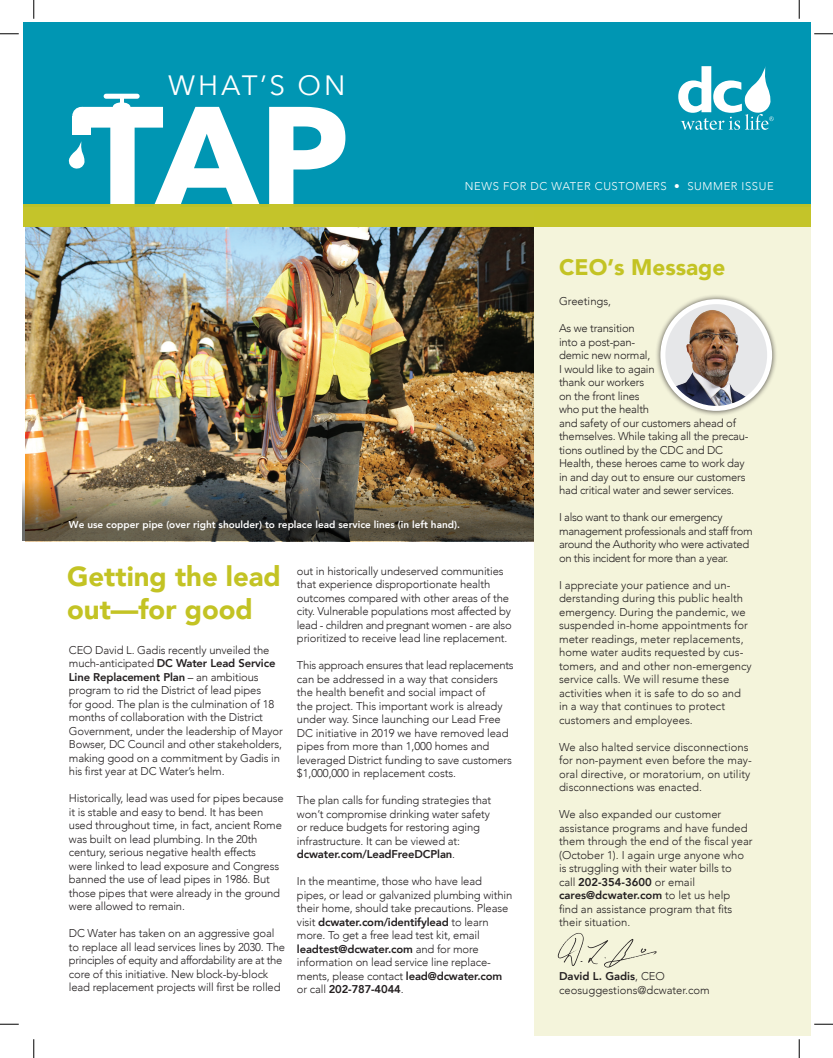
<style>
.page{position:relative;width:833px;height:1058px;background:#fff}
.page>*{position:absolute;margin:0;border:0;box-sizing:border-box;transform-origin:0 0}
.t1{font:27.88px "Avenir Next";letter-spacing:.1em;color:#fff}
.t2{font:900 27.5px/33px "Avenir";color:#c3c324}
.t3{font:900 22.5px "Avenir";color:#c3c324}
.t4{font:300 11.25px/13.5px "Avenir";letter-spacing:-.015em;color:#231f20}
.t5{font:300 11.25px "Avenir";letter-spacing:.05em;color:#fff}
.t6{font:800 11.25px "Avenir";color:#231f20}
.t7{font:800 10px "Avenir";color:#fff}
.s1{font-weight:800}
.s2{font-weight:300}
</style>
<div class="page">
<img style="left:23px;top:227px;width:511px;height:314px">
<div style="left:534px;top:204px;width:276px;height:831px;background:#f4f4db"></div>
<div style="left:22px;top:22px;width:788px;height:185px;background:#0096b3"></div>
<svg style="left:678px;top:66px;width:95px;height:64px"></svg>
<div style="left:104px;top:94px;width:36px;height:5px;background:#fff;border-radius:3px"></div>
<svg style="left:68px;top:95px;width:277px;height:109px"></svg>
<div style="left:22px;top:204px;width:788px;height:23px;background:#c3c324"></div>
<svg style="left:558px;top:933px;width:98px;height:34px"></svg>
<div style="left:654px;top:293px;width:123px;height:123px;background:#231f20;opacity:.75"></div>
<img style="left:662px;top:302px;width:107px;height:106px;border-radius:53px">
<div style="left:660px;top:299px;width:112px;height:112px;border:5px solid #fff;border-radius:50%"></div>
<svg style="left:0;top:33px;width:19px;height:2px"></svg>
<svg style="left:814px;top:33px;width:18px;height:2px"></svg>
<svg style="left:0;top:1023px;width:19px;height:2px"></svg>
<svg style="left:814px;top:1023px;width:18px;height:2px"></svg>
<svg style="left:33px;top:0;width:2px;height:19px"></svg>
<svg style="left:33px;top:1039px;width:2px;height:19px"></svg>
<svg style="left:798px;top:0;width:2px;height:19px"></svg>
<svg style="left:798px;top:1039px;width:2px;height:19px"></svg>
<p class="t1" style="left:168px;top:62px;width:179px">WHAT’S ON</p>
<p class="t5" style="left:465px;top:179px;width:310px">NEWS FOR DC WATER CUSTOMERS • SUMMER ISSUE</p>
<p class="t7" style="left:69px;top:516px;width:392px">We use copper pipe (over right shoulder) to replace lead service lines (in left hand).</p>
<p class="t2" style="left:67px;top:559px;width:215px">Getting the lead out—for good</p>
<p class="t4" style="left:69px;top:643px;width:215px">CEO David L. Gadis recently unveiled the much-anticipated <span class="s1">DC Water Lead Service Line Replacement Plan</span> – an ambitious program to rid the District of lead pipes<br>for good. The plan is the culmination of 18 months of collaboration with the District Government, under the leadership of Mayor Bowser, DC Council and other stakeholders, making good on a commitment by Gadis in his first year at DC Water’s helm.</p>
<p class="t4" style="left:69px;top:791px;width:216px">Historically, lead was used for pipes because it is stable and easy to bend. It has been used throughout time, in fact, ancient Rome was built on lead plumbing. In the 20th century, serious negative health effects<br>were linked to lead exposure and Congress banned the use of lead pipes in 1986. But those pipes that were already in the ground were allowed to remain.</p>
<p class="t4" style="left:69px;top:926px;width:218px">DC Water has taken on an aggressive goal to replace all lead services lines by 2030. The principles of equity and affordability are at the core of this initiative. New block-by-block lead replacement projects will first be rolled</p>
<p class="t4" style="left:297px;top:564px;width:216px">out in historically undeserved communities that experience disproportionate health outcomes compared with other areas of the city. Vulnerable populations most affected by lead - children and pregnant women - are also prioritized to receive lead line replacement.</p>
<p class="t4" style="left:297px;top:658px;width:218px">This approach ensures that lead replacements can be addressed in a way that considers the health benefit and social impact of<br>the project. This important work is already under way. Since launching our Lead Free DC initiative in 2019 we have removed lead pipes from more than 1,000 homes and leveraged District funding to save customers $1,000,000 in replacement costs.</p>
<p class="t4" style="left:297px;top:793px;width:196px">The plan calls for funding strategies that won’t compromise drinking water safety or reduce budgets for restoring aging infrastructure. It can be viewed at: <span class="s1">dcwater.com/LeadFreeDCPlan</span>.</p>
<p class="t4" style="left:297px;top:874px;width:217px">In the meantime, those who have lead pipes, or lead or galvanized plumbing within their home, should take precautions. Please visit <span class="s1">dcwater.com/identifylead</span> to learn more. To get a free lead test kit, email <span class="s1">leadtest@dcwater.com</span> and for more information on lead service line replace&shy;ments, please contact <span class="s1">lead@dcwater.com </span>or call <span class="s1">202-787-4044</span>.</p>
<p class="t3" style="left:559px;top:248px;width:168px">CEO’s Message</p>
<p class="t4" style="left:559px;top:294px;width:54px">Greetings,</p>
<p class="t4" style="left:559px;top:321px;width:191px">As we transition<br>into a post-pan-<br>demic new normal,<br>I would like to again<br>thank our workers<br>on the front lines<br>who put the health<br>and safety of our customers ahead of themselves. While taking all the precau&shy;tions outlined by the CDC and DC<br>Health, these heroes came to work day in and day out to ensure our customers had critical water and sewer services.</p>
<p class="t4" style="left:559px;top:510px;width:195px">I also want to thank our emergency management professionals and staff from around the Authority who were activated on this incident for more than a year.</p>
<p class="t4" style="left:559px;top:578px;width:194px">I appreciate your patience and un&shy;derstanding during this public health emergency. During the pandemic, we suspended in-home appointments for meter readings, meter replacements, home water audits requested by cus&shy;tomers, and and other non-emergency service calls. We will resume these activities when it is safe to do so and in a way that continues to protect customers and employees.</p>
<p class="t4" style="left:559px;top:740px;width:194px">We also halted service disconnections for non-payment even before the may&shy;oral directive, or moratorium, on utility disconnections was enacted.</p>
<p class="t4" style="left:559px;top:807px;width:195px">We also expanded our customer assistance programs and have funded them through the end of the fiscal year (October 1). I again urge anyone who is struggling with their water bills to<br>call <span class="s1">202-354-3600</span> or email <span class="s1">cares@dcwater.com</span> to let us help<br>find an assistance program that fits their situation.</p>
<p class="t6" style="left:559px;top:967px;width:107px">David L. Gadis<span class="s2">, CEO</span></p>
<p class="t4" style="left:559px;top:983px;width:152px">ceosuggestions@dcwater.com</p>
</div>
